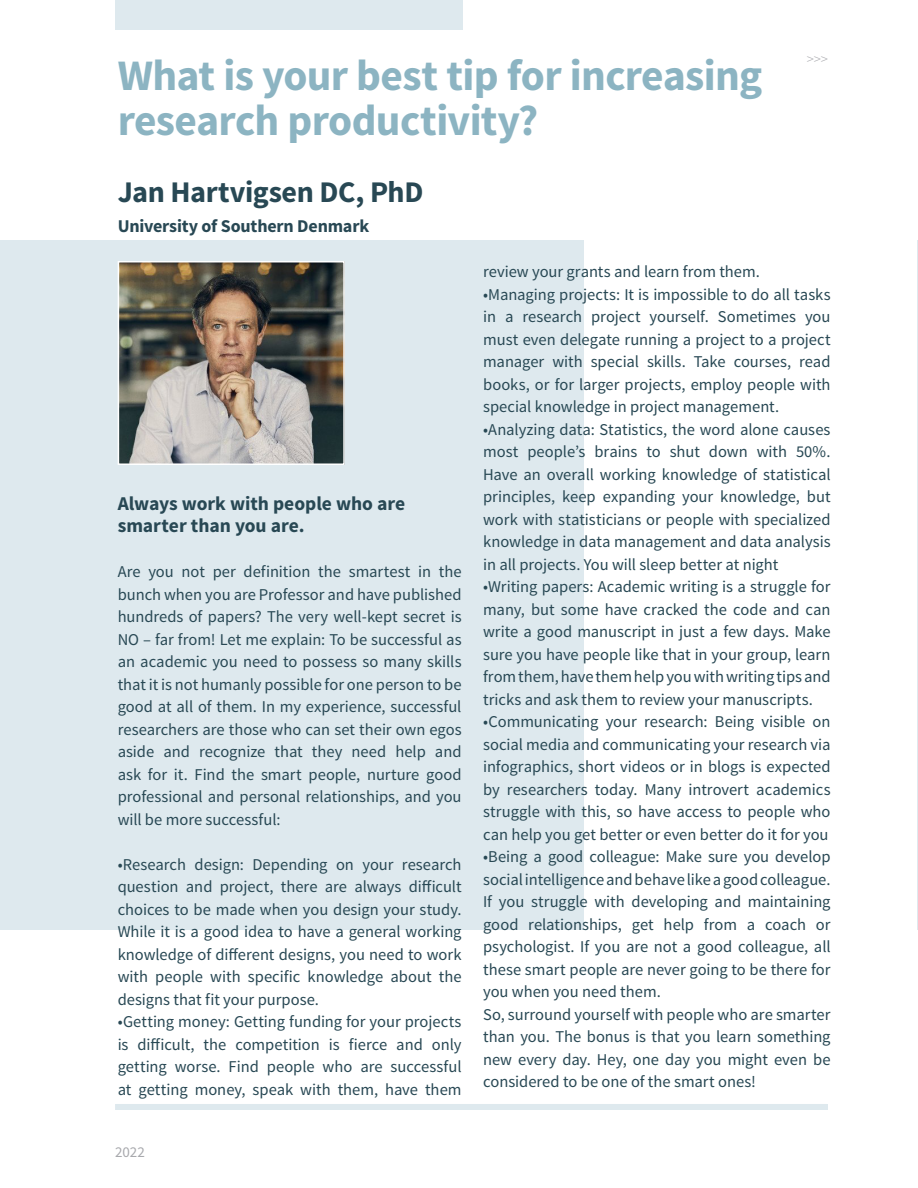
<style>
.page{position:relative;width:918px;height:1188px;background:#fff}
.page>*{position:absolute;margin:0;border:0;box-sizing:border-box;transform-origin:0 0}
.Headline_29_34_Left{font:700 43.5px/45px "Source Sans Pro";letter-spacing:-.015em;color:#8cb4c2}
.Headline_16_20_Left{font:700 30px "Source Sans Pro";letter-spacing:-.015em;color:#284854}
.Copy_Text_10_14_Left{font:700 19.5px/22.5px "Source Sans Pro";color:#284854}
.Headline_16_20_Left-2{font:700 18px "Source Sans Pro";letter-spacing:-.01em;color:#284854}
.Copy_Text_10_14_Left-2{font:16.5px/22.5px "Source Sans Pro";color:#284854;text-align:justify}
.t1{font:15px "Source Sans Pro";color:#a8a9ad}
.t2{font:300 15px "Source Sans Pro";color:#a8a9ad}
</style>
<div class="page">
<div style="left:115px;top:0;width:348px;height:30px;background:#dee9ee"></div>
<div style="left:115px;top:1104px;width:713px;height:6px;background:#dee9ee"></div>
<hr style="left:917px;top:240px;width:1px;height:690px;background:#dee9ee">
<div style="left:0;top:240px;width:584px;height:690px;background:#dee9ee"></div>
<img style="left:121px;top:264px;width:221px;height:198px">
<div style="left:118px;top:261px;width:227px;height:204px;border:2px solid #fff"></div>
<p class="Headline_29_34_Left" style="left:118px;top:55px;width:646px">What is your best tip for increasing research productivity?</p>
<p class="Headline_16_20_Left" style="left:118px;top:173px;width:307px">Jan Hartvigsen DC, PhD</p>
<p class="Headline_16_20_Left-2" style="left:118px;top:215px;width:253px">University of Southern Denmark</p>
<p class="t2" style="left:807px;top:50px;width:23px">&gt;&gt;&gt;</p>
<p class="Copy_Text_10_14_Left" style="left:118px;top:493px;width:289px">Always work with people who are smarter than you are.</p>
<p class="Copy_Text_10_14_Left-2" style="left:118px;top:561px;width:345px">Are you not per definition the smartest in the bunch when you are Professor and have published hundreds of papers? The very well-kept secret is NO – far from! Let me explain: To be successful as an academic you need to possess so many skills that it is not humanly possible for one person to be good at all of them. In my experience, successful researchers are those who can set their own egos aside and recognize that they need help and ask for it. Find the smart people, nurture good professional and personal relationships, and you will be more successful:</p>
<p class="Copy_Text_10_14_Left-2" style="left:118px;top:854px;width:345px">•Research design: Depending on your research question and project, there are always difficult choices to be made when you design your study.<br>While it is a good idea to have a general working knowledge of different designs, you need to work with people with specific knowledge about the designs that fit your purpose.</p>
<p class="Copy_Text_10_14_Left-2" style="left:118px;top:1011px;width:345px">•Getting money: Getting funding for your projects is difficult, the competition is fierce and only getting worse. Find people who are successful at getting money, speak with them, have them</p>
<p class="t1" style="left:115px;top:1142px;width:31px">2022</p>
<p class="Copy_Text_10_14_Left-2" style="left:483px;top:261px;width:278px">review your grants and learn from them.</p>
<p class="Copy_Text_10_14_Left-2" style="left:483px;top:284px;width:349px">•Managing projects: It is impossible to do all tasks in a research project yourself. Sometimes you must even delegate running a project to a project manager with special skills. Take courses, read books, or for larger projects, employ people with special knowledge in project management.</p>
<p class="Copy_Text_10_14_Left-2" style="left:483px;top:419px;width:349px">•Analyzing data: Statistics, the word alone causes most people’s brains to shut down with 50%.<br>Have an overall working knowledge of statistical principles, keep expanding your knowledge, but work with statisticians or people with specialized knowledge in data management and data analysis in all projects. You will sleep better at night</p>
<p class="Copy_Text_10_14_Left-2" style="left:483px;top:576px;width:349px">•Writing papers: Academic writing is a struggle for many, but some have cracked the code and can write a good manuscript in just a few days. Make sure you have people like that in your group, learn from them, have them help you with writing tips and tricks and ask them to review your manuscripts.</p>
<p class="Copy_Text_10_14_Left-2" style="left:483px;top:711px;width:349px">•Communicating your research: Being visible on social media and communicating your research via infographics, short videos or in blogs is expected by researchers today. Many introvert academics struggle with this, so have access to people who can help you get better or even better do it for you</p>
<p class="Copy_Text_10_14_Left-2" style="left:483px;top:846px;width:349px">•Being a good colleague: Make sure you develop social intelligence and behave like a good colleague.<br>If you struggle with developing and maintaining good relationships, get help from a coach or psychologist. If you are not a good colleague, all these smart people are never going to be there for you when you need them.</p>
<p class="Copy_Text_10_14_Left-2" style="left:483px;top:1004px;width:349px">So, surround yourself with people who are smarter than you. The bonus is that you learn something new every day. Hey, one day you might even be considered to be one of the smart ones!</p>
</div>
